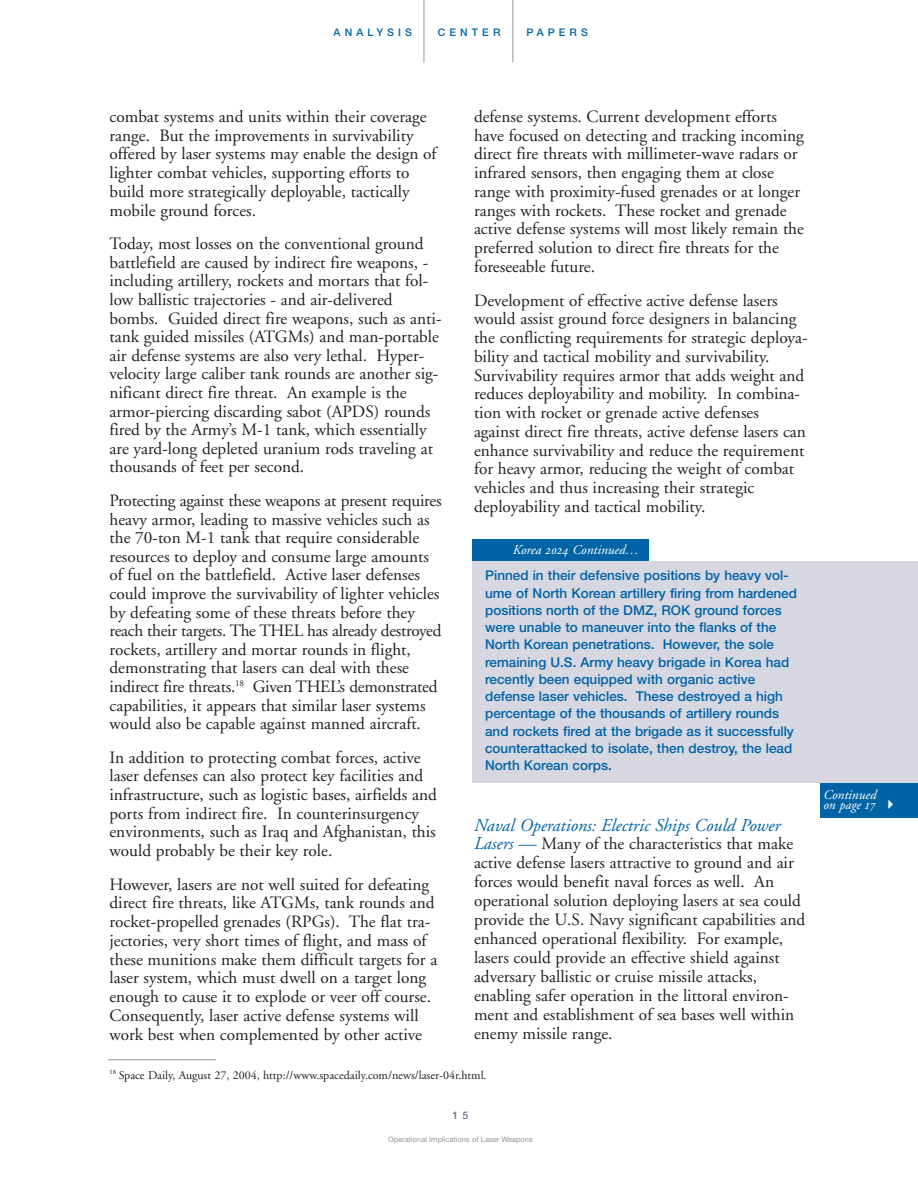
<style>
.page{position:relative;width:918px;height:1188px;background:#fff}
.page>*{position:absolute;margin:0;border:0;box-sizing:border-box;transform-origin:0 0}
.t1{font:18px "Adobe Garamond Italic Os F";color:#0063a6}
.t2{font:17.25px/18.8px "Adobe Garamond";color:#231f20}
.t3{font:500 13.5px/17.2px "Helvetica Neue";color:#0063a6}
.t4{font:13.5px/10.5px "Adobe Garamond Italic Os F";color:#fff}
.t5{font:12px "Adobe Garamond";color:#231f20}
.t6{font:500 10.5px "Helvetica Neue";letter-spacing:.39em;color:#0063a6}
.t7{font:500 10.5px "Helvetica Neue";color:#6d708c}
.t8{font:7.5px "Helvetica Neue";color:#939598}
.s1{font-family:"Adobe Garamond Italic Os F";font-size:18px;color:#0063a6}
</style>
<div class="page">
<hr style="left:513px;top:0;width:1px;height:62px;background:#939598">
<hr style="left:424px;top:0;width:1px;height:62px;background:#939598">
<hr style="left:108px;top:1059px;width:108px;height:1px;background:#939598">
<div style="left:472px;top:561px;width:446px;height:222px;background:#d6d7e1"></div>
<div style="left:472px;top:539px;width:177px;height:22px;background:#0063a6"></div>
<div style="left:820px;top:783px;width:98px;height:34px;background:#0063a6"></div>
<p class="t6" style="left:334px;top:29px;width:80px">ANALYSIS</p>
<p class="t6" style="left:438px;top:29px;width:64px">CENTER</p>
<p class="t6" style="left:526px;top:29px;width:63px">PAPERS</p>
<p class="t2" style="left:110px;top:109px;width:329px">combat systems and units within their coverage range. But the improvements in survivability offered by laser systems may enable the design of lighter combat vehicles, supporting efforts to build more strategically deployable, tactically mobile ground forces.</p>
<p class="t2" style="left:110px;top:236px;width:334px">Today, most losses on the conventional ground battlefield are caused by indirect fire weapons, - including artillery, rockets and mortars that fol&shy;low ballistic trajectories - and air-delivered bombs. Guided direct fire weapons, such as anti&shy;tank guided missiles (ATGMs) and man-portable air defense systems are also very lethal. Hyper&shy;velocity large caliber tank rounds are another sig&shy;nificant direct fire threat. An example is the armor-piercing discarding sabot (APDS) rounds fired by the Army’s M-1 tank, which essentially are yard-long depleted uranium rods traveling at thousands of feet per second.</p>
<p class="t2" style="left:110px;top:493px;width:334px">Protecting against these weapons at present requires heavy armor, leading to massive vehicles such as the 70-ton M-1 tank that require considerable resources to deploy and consume large amounts of fuel on the battlefield. Active laser defenses could improve the survivability of lighter vehicles by defeating some of these threats before they reach their targets. The THEL has already destroyed rockets, artillery and mortar rounds in flight, demonstrating that lasers can deal with these indirect fire threats.<sup>18</sup> Given THEL’s demonstrated capabilities, it appears that similar laser systems would also be capable against manned aircraft.</p>
<p class="t2" style="left:110px;top:750px;width:329px">In addition to protecting combat forces, active laser defenses can also protect key facilities and infrastructure, such as logistic bases, airfields and ports from indirect fire. In counterinsurgency environments, such as Iraq and Afghanistan, this would probably be their key role.</p>
<p class="t2" style="left:110px;top:876px;width:329px">However, lasers are not well suited for defeating direct fire threats, like ATGMs, tank rounds and rocket-propelled grenades (RPGs). The flat tra&shy;jectories, very short times of flight, and mass of these munitions make them difficult targets for a laser system, which must dwell on a target long enough to cause it to explode or veer off course.<br>Consequently, laser active defense systems will work best when complemented by other active</p>
<p class="t2" style="left:474px;top:109px;width:332px">defense systems. Current development efforts have focused on detecting and tracking incoming direct fire threats with millimeter-wave radars or infrared sensors, then engaging them at close range with proximity-fused grenades or at longer ranges with rockets. These rocket and grenade active defense systems will most likely remain the preferred solution to direct fire threats for the foreseeable future.</p>
<p class="t2" style="left:474px;top:292px;width:335px">Development of effective active defense lasers would assist ground force designers in balancing the conflicting requirements for strategic deploya&shy;bility and tactical mobility and survivability.<br>Survivability requires armor that adds weight and reduces deployability and mobility. In combina&shy;tion with rocket or grenade active defenses against direct fire threats, active defense lasers can enhance survivability and reduce the requirement for heavy armor, reducing the weight of combat vehicles and thus increasing their strategic deployability and tactical mobility.</p>
<p class="t4" style="left:513px;top:546px;width:128px">Korea 2024 Continued…</p>
<p class="t3" style="left:485px;top:568px;width:313px">Pinned in their defensive positions by heavy vol&shy;ume of North Korean artillery firing from hardened positions north of the DMZ, ROK ground forces were unable to maneuver into the flanks of the North Korean penetrations. However, the sole remaining U.S. Army heavy brigade in Korea had recently been equipped with organic active defense laser vehicles. These destroyed a high percentage of the thousands of artillery rounds and rockets fired at the brigade as it successfully counterattacked to isolate, then destroy, the lead North Korean corps.</p>
<p class="t1" style="left:474px;top:818px;width:308px">Naval Operations: Electric Ships Could Power</p>
<p class="t2" style="left:474px;top:836px;width:333px"><span class="s1">Lasers —</span> Many of the characteristics that make active defense lasers attractive to ground and air forces would benefit naval forces as well. An operational solution deploying lasers at sea could provide the U.S. Navy significant capabilities and enhanced operational flexibility. For example, lasers could provide an effective shield against adversary ballistic or cruise missile attacks, enabling safer operation in the littoral environ&shy;ment and establishment of sea bases well within enemy missile range.</p>
<p class="t5" style="left:110px;top:1070px;width:379px"><sup>18</sup> Space Daily, August 27, 2004, http://www.spacedaily.com/news/laser-04r.html.</p>
<p class="t7" style="left:453px;top:1111px;width:17px">1 5</p>
<p class="t8" style="left:388px;top:1136px;width:146px">Operational Implications of Laser Weapons</p>
<p class="t4" style="left:823px;top:790px;width:55px">Continued on page 17</p>
</div>
